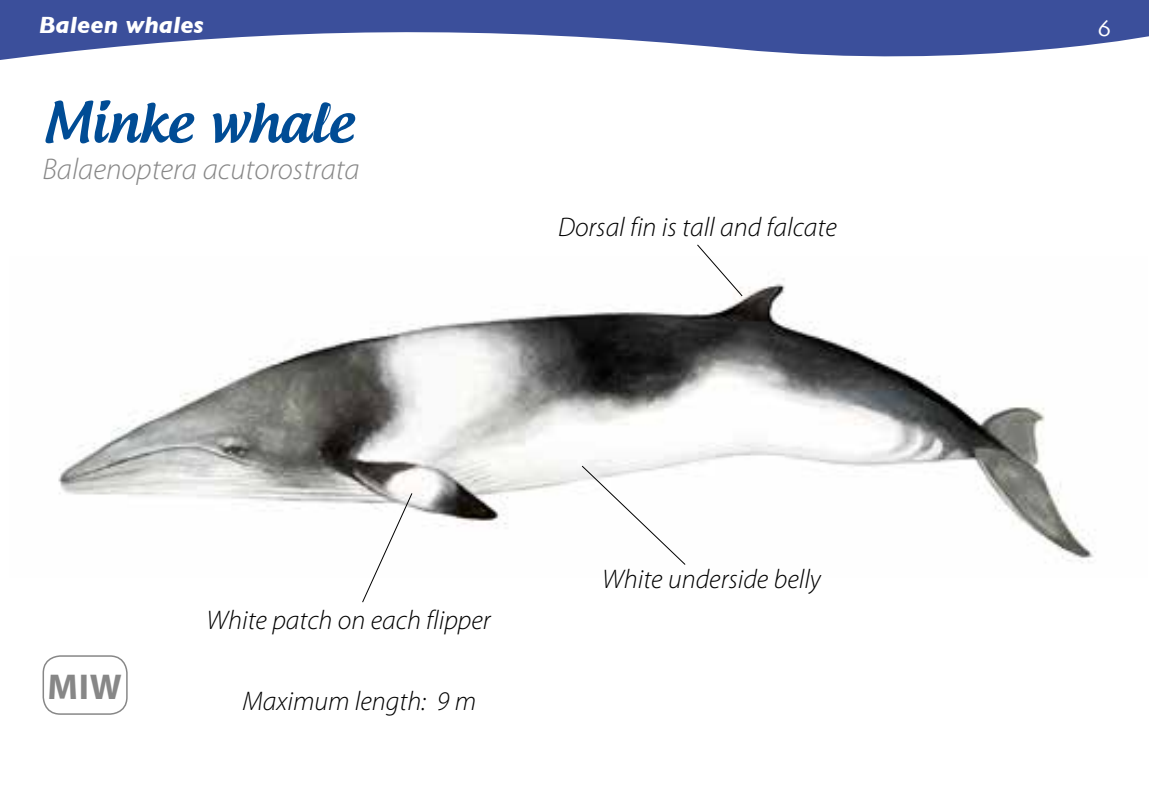
<style>
.page{position:relative;width:1149px;height:808px;background:#fff}
.page>*{position:absolute;margin:0;border:0;box-sizing:border-box;transform-origin:0 0}
.t1{font:500 54px "Androgyne";letter-spacing:-.005em;color:#004c95}
.t2{font:700 36px "Myriad Pro";color:#878787}
.t3{font:italic 300 30px "Myriad Pro";color:#878787}
.t4{font:italic 300 27px "Myriad Pro";color:#000}
.t5{font:italic 700 24px "Gill Sans";color:#fff}
.t6{font:23.7px "Skia";color:#fff}
</style>
<div class="page">
<svg style="left:0;top:0;width:1148px;height:60px;fill:#3b4f9b"></svg>
<img style="left:58px;top:278px;width:1038px;height:287px">
<div style="left:43px;top:655px;width:85px;height:60px;border:2px solid #878787;border-radius:17px"></div>
<svg style="left:581px;top:465px;width:104px;height:100px"></svg>
<svg style="left:696px;top:244px;width:46px;height:52px"></svg>
<svg style="left:362px;top:493px;width:50px;height:110px"></svg>
<p class="t5" style="left:39px;top:11px;width:166px">Baleen whales</p>
<p class="t6" style="left:1096px;top:14px;width:15px">6</p>
<h1 class="t1" style="left:43px;top:88px;width:312px">Minke whale</h1>
<p class="t3" style="left:43px;top:151px;width:318px">Balaenoptera acutorostrata</p>
<p class="t4" style="left:558px;top:211px;width:280px">Dorsal fin is tall and falcate</p>
<h2 class="t2" style="left:47px;top:663px;width:76px">MIW</h2>
<p class="t4" style="left:206px;top:604px;width:286px">White patch on each flipper</p>
<p class="t4" style="left:242px;top:685px;width:235px">Maximum length: 9 m</p>
<p class="t4" style="left:602px;top:563px;width:220px">White underside belly</p>
</div>
